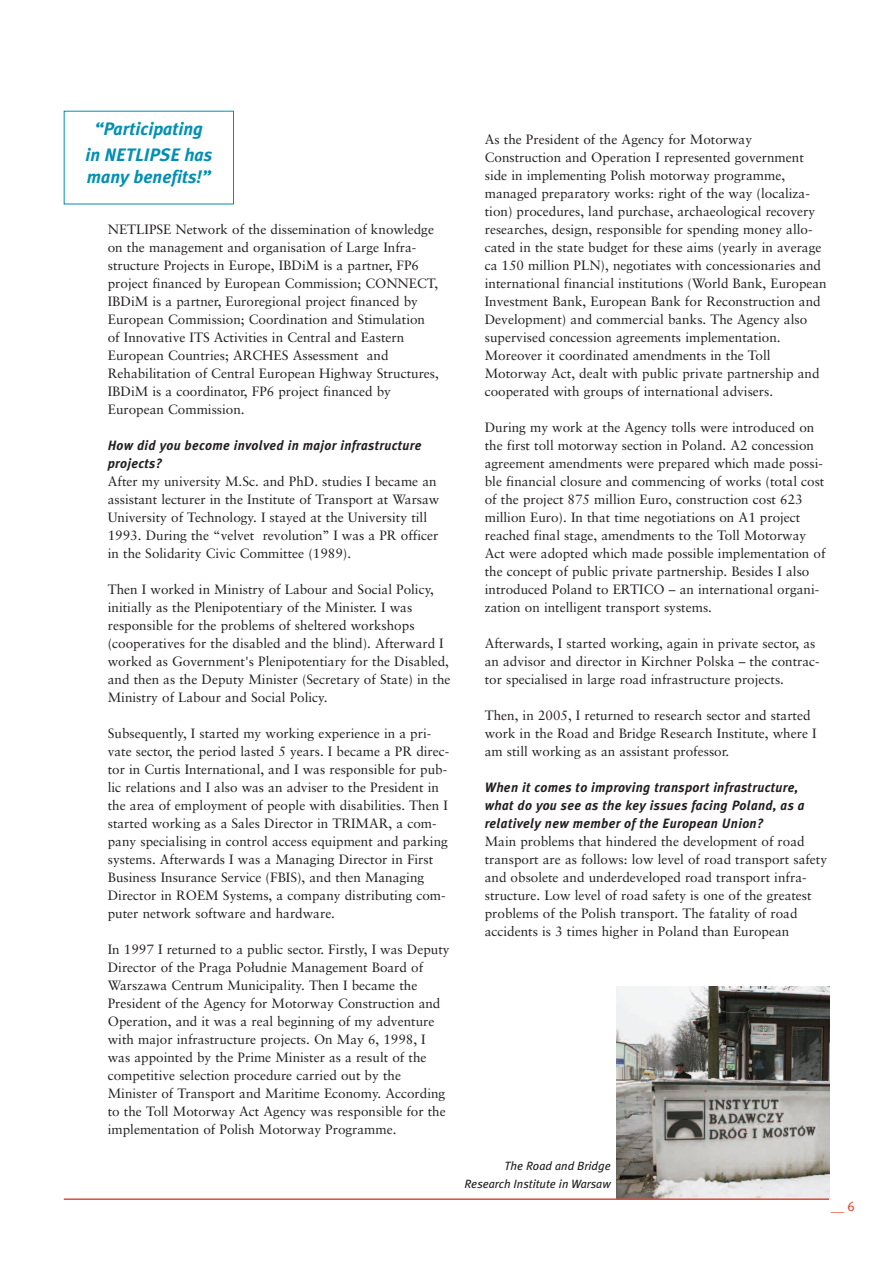
<style>
.page{position:relative;width:893px;height:1263px;background:#fff}
.page>*{position:absolute;margin:0;border:0;box-sizing:border-box;transform-origin:0 0}
.t1{font:italic 700 18px/25.5px "Meta Plus";color:#008fb3;text-align:center}
.t2{font:13.5px/18px "Sabon";color:#231f20}
.t3{font:italic 700 13.5px/18px "Meta Plus";letter-spacing:.025em;color:#231f20}
.t4{font:13.5px "Meta Plus";color:#e14c3a}
.t5{font:italic 12px/18px "Meta Plus";color:#231f20;text-align:right}
</style>
<div class="page">
<img style="left:617px;top:986px;width:212px;height:212px">
<hr style="left:64px;top:1198px;width:765px;height:2px;background:#e14c3a">
<h1 class="t1" style="left:85px;top:116px;width:128px">“Participating in NETLIPSE has</h1>
<h1 class="t1" style="left:87px;top:164px;width:125px">many benefits!”</h1>
<p class="t2" style="left:108px;top:221px;width:333px">NETLIPSE Network of the dissemination of knowledge on the management and organisation of Large Infra&shy;structure Projects in Europe, IBDiM is a partner, FP6 project financed by European Commission; CONNECT, IBDiM is a partner, Euroregional project financed by European Commission; Coordination and Stimulation of Innovative ITS Activities in Central and Eastern European Countries; ARCHES Assessment and Rehabilitation of Central European Highway Structures, IBDiM is a coordinator, FP6 project financed by European Commission.</p>
<p class="t3" style="left:108px;top:436px;width:315px">How did you become involved in major infrastructure projects?</p>
<p class="t2" style="left:108px;top:473px;width:333px">After my university M.Sc. and PhD. studies I became an assistant lecturer in the Institute of Transport at Warsaw University of Technology. I stayed at the University till 1993. During the “velvet revolution’’ I was a PR officer in the Solidarity Civic Committee (1989).</p>
<p class="t2" style="left:108px;top:581px;width:344px">Then I worked in Ministry of Labour and Social Policy, initially as the Plenipotentiary of the Minister. I was responsible for the problems of sheltered workshops (cooperatives for the disabled and the blind). Afterward I worked as Government's Plenipotentiary for the Disabled, and then as the Deputy Minister (Secretary of State) in the Ministry of Labour and Social Policy.</p>
<p class="t2" style="left:108px;top:725px;width:343px">Subsequently, I started my working experience in a pri&shy;vate sector, the period lasted 5 years. I became a PR direc&shy;tor in Curtis International, and I was responsible for pub&shy;lic relations and I also was an adviser to the President in the area of employment of people with disabilities. Then I started working as a Sales Director in TRIMAR, a com&shy;pany specialising in control access equipment and parking systems. Afterwards I was a Managing Director in First Business Insurance Service (FBIS), and then Managing Director in ROEM Systems, a company distributing com&shy;puter network software and hardware.</p>
<p class="t2" style="left:108px;top:941px;width:343px">In 1997 I returned to a public sector. Firstly, I was Deputy Director of the Praga Południe Management Board of Warszawa Centrum Municipality. Then I became the President of the Agency for Motorway Construction and Operation, and it was a real beginning of my adventure with major infrastructure projects. On May 6, 1998, I was appointed by the Prime Minister as a result of the competitive selection procedure carried out by the Minister of Transport and Maritime Economy. According to the Toll Motorway Act Agency was responsible for the implementation of Polish Motorway Programme.</p>
<p class="t2" style="left:485px;top:131px;width:343px">As the President of the Agency for Motorway Construction and Operation I represented government side in implementing Polish motorway programme, managed preparatory works: right of the way (localiza&shy;tion) procedures, land purchase, archaeological recovery researches, design, responsible for spending money allo&shy;cated in the state budget for these aims (yearly in average ca 150 million PLN), negotiates with concessionaries and international financial institutions (World Bank, European Investment Bank, European Bank for Reconstruction and Development) and commercial banks. The Agency also supervised concession agreements implementation.<br>Moreover it coordinated amendments in the Toll Motorway Act, dealt with public private partnership and cooperated with groups of international advisers.</p>
<p class="t2" style="left:485px;top:419px;width:342px">During my work at the Agency tolls were introduced on the first toll motorway section in Poland. A2 concession agreement amendments were prepared which made possi&shy;ble financial closure and commencing of works (total cost of the project 875 million Euro, construction cost 623 million Euro). In that time negotiations on A1 project reached final stage, amendments to the Toll Motorway Act were adopted which made possible implementation of the concept of public private partnership. Besides I also introduced Poland to ERTICO – an international organi&shy;zation on intelligent transport systems.</p>
<p class="t2" style="left:485px;top:635px;width:336px">Afterwards, I started working, again in private sector, as an advisor and director in Kirchner Polska – the contrac&shy;tor specialised in large road infrastructure projects.</p>
<p class="t2" style="left:485px;top:707px;width:333px">Then, in 2005, I returned to research sector and started work in the Road and Bridge Research Institute, where I am still working as an assistant professor.</p>
<p class="t3" style="left:485px;top:778px;width:321px">When it comes to improving transport infrastructure, what do you see as the key issues facing Poland, as a relatively new member of the European Union?</p>
<p class="t2" style="left:485px;top:833px;width:344px">Main problems that hindered the development of road transport are as follows: low level of road transport safety and obsolete and underdeveloped road transport infra&shy;structure. Low level of road safety is one of the greatest problems of the Polish transport. The fatality of road accidents is 3 times higher in Poland than European</p>
<p class="t5" style="left:464px;top:1157px;width:148px">The Road and Bridge<br>Research Institute in Warsaw</p>
<p class="t4" style="left:831px;top:1199px;width:26px">__ 6</p>
</div>
